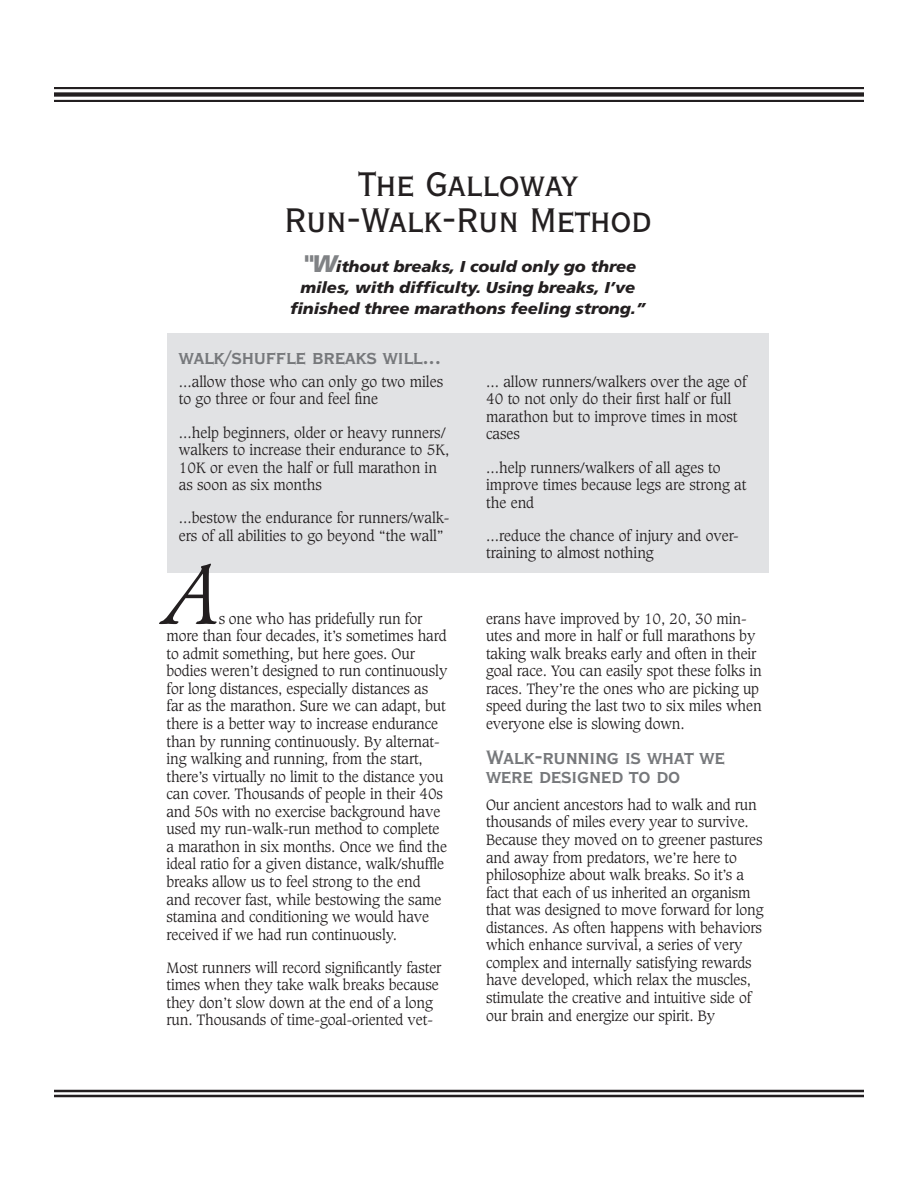
<style>
.page{position:relative;width:918px;height:1188px;background:#fff}
.page>*{position:absolute;margin:0;border:0;box-sizing:border-box;transform-origin:0 0}
.t1{font:italic 300 81px "Caxton LT";color:#231f20}
.t2{font:condensed 45px/36px "Copperplate Gothic BT";letter-spacing:-.005em;color:#231f20;text-align:center}
.t3{font:700 condensed 25.5px/19.5px "Copperplate Gothic BT";letter-spacing:-.01em;color:#76787b}
.t4{font:italic 900 15.75px/21px "Frutiger";letter-spacing:-.005em;color:#231f20;text-align:center;scale:1.05 1}
.t5{font:300 14.55px/17.5px "Caxton LT";letter-spacing:-.005em;color:#231f20}
.s1{font-size:24px;color:#808285}
</style>
<div class="page">
<hr style="left:54px;top:87px;width:810px;height:2px;background:#231f20">
<div style="left:54px;top:92px;width:810px;height:5px;background:#231f20"></div>
<hr style="left:54px;top:100px;width:810px;height:2px;background:#231f20">
<hr style="left:54px;top:1090px;width:810px;height:2px;background:#231f20">
<hr style="left:54px;top:1095px;width:810px;height:2px;background:#231f20">
<div style="left:167px;top:333px;width:602px;height:239px;background:#e1e2e4"></div>
<h2 class="t2" style="left:284px;top:166px;width:369px">The Galloway<br>Run-Walk-Run Method</h2>
<p class="t4" style="left:290px;top:256px;width:340px"><span class="s1">"W</span>ithout breaks, I could only go three miles, with difficulty. Using breaks, I’ve finished three marathons feeling strong.”</p>
<h3 class="t3" style="left:179px;top:347px;width:264px">walk/shuffle breaks will...</h3>
<p class="t5" style="left:179px;top:373px;width:266px">...allow those who can only go two miles to go three or four and feel fine</p>
<p class="t5" style="left:179px;top:424px;width:272px">...help beginners, older or heavy runners/ walkers to increase their endurance to 5K, 10K or even the half or full marathon in as soon as six months</p>
<p class="t5" style="left:179px;top:510px;width:272px">...bestow the endurance for runners/walk&shy;ers of all abilities to go beyond “the wall”</p>
<h1 class="t1" style="left:166px;top:547px;width:57px">A</h1>
<p class="t5" style="left:166px;top:610px;width:282px;text-indent:52px">s one who has pridefully run for more than four decades, it’s sometimes hard to admit something, but here goes. Our bodies weren’t designed to run continuously for long distances, especially distances as far as the marathon. Sure we can adapt, but there is a better way to increase endurance than by running continuously. By alternat&shy;ing walking and running, from the start, there’s virtually no limit to the distance you can cover. Thousands of people in their 40s and 50s with no exercise background have used my run-walk-run method to complete a marathon in six months. Once we find the ideal ratio for a given distance, walk/shuffle breaks allow us to feel strong to the end and recover fast, while bestowing the same stamina and conditioning we would have received if we had run continuously.</p>
<p class="t5" style="left:166px;top:959px;width:276px">Most runners will record significantly faster times when they take walk breaks because they don’t slow down at the end of a long run. Thousands of time-goal-oriented vet-</p>
<p class="t5" style="left:486px;top:373px;width:262px">... allow runners/walkers over the age of<br>40 to not only do their first half or full marathon but to improve times in most cases</p>
<p class="t5" style="left:486px;top:459px;width:262px">...help runners/walkers of all ages to improve times because legs are strong at the end</p>
<p class="t5" style="left:486px;top:527px;width:254px">...reduce the chance of injury and over&shy;training to almost nothing</p>
<p class="t5" style="left:486px;top:610px;width:277px">erans have improved by 10, 20, 30 min&shy;utes and more in half or full marathons by taking walk breaks early and often in their goal race. You can easily spot these folks in races. They’re the ones who are picking up speed during the last two to six miles when everyone else is slowing down.</p>
<h3 class="t3" style="left:486px;top:747px;width:241px">Walk-running is what we were designed to do</h3>
<p class="t5" style="left:486px;top:796px;width:279px">Our ancient ancestors had to walk and run thousands of miles every year to survive.<br>Because they moved on to greener pastures and away from predators, we’re here to philosophize about walk breaks. So it’s a fact that each of us inherited an organism that was designed to move forward for long distances. As often happens with behaviors which enhance survival, a series of very complex and internally satisfying rewards have developed, which relax the muscles, stimulate the creative and intuitive side of our brain and energize our spirit. By</p>
</div>
